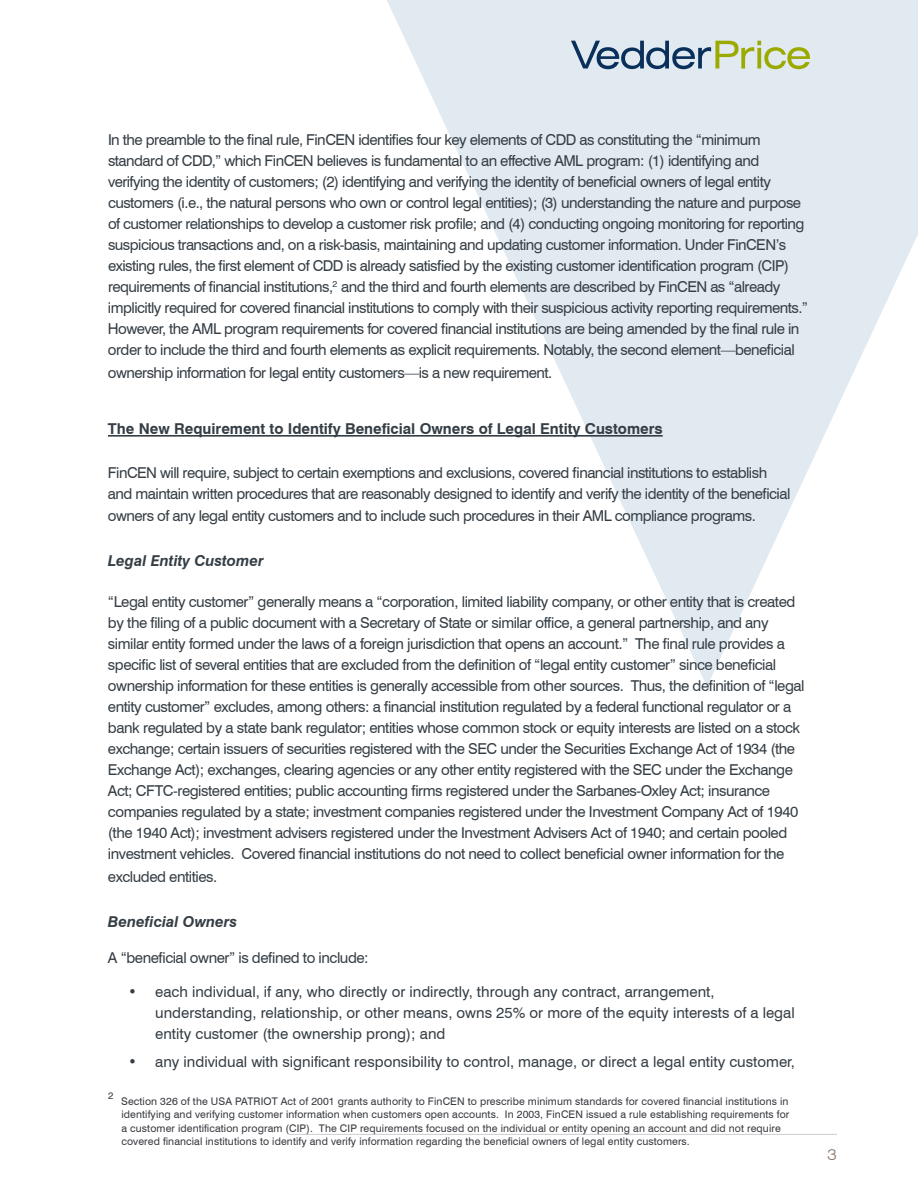
<style>
.page{position:relative;width:918px;height:1188px;background:#fff}
.page>*{position:absolute;margin:0;border:0;box-sizing:border-box;transform-origin:0 0}
.t1{font:15px/21px "Swiss 721 BT";letter-spacing:-.03em;color:#353e45}
.t2{font:15px/21px "Swiss 721 BT";color:#353e45}
.t3{font:700 15px "Swiss 721 BT";color:#353e45}
.t4{font:italic 700 15px "Swiss 721 BT";color:#353e45}
.t5{font:300 expanded 15px "Swiss 721 BT";color:#857367}
.t6{font:10.5px/13.5px "Swiss 721 BT";letter-spacing:.01em;color:#36393f}
.t7{font:9.6px "Swiss 721 BT";color:#36393f}
</style>
<div class="page">
<svg style="left:387px;top:0;width:531px;height:686px;fill:#e1eaf1"></svg>
<svg style="left:571px;top:41px;width:239px;height:28px;background:#abbbb1"></svg>
<hr style="left:288px;top:1134px;width:549px;height:1px;background:#cdcdcd">
<hr style="left:108px;top:435px;width:555px;height:2px;background:#353e45">
<p class="t1" style="left:108px;top:130px;width:702px">In the preamble to the final rule, FinCEN identifies four key elements of CDD as constituting the “minimum standard of CDD,” which FinCEN believes is fundamental to an effective AML program: (1) identifying and verifying the identity of customers; (2) identifying and verifying the identity of beneficial owners of legal entity customers (i.e., the natural persons who own or control legal entities); (3) understanding the nature and purpose of customer relationships to develop a customer risk profile; and (4) conducting ongoing monitoring for reporting suspicious transactions and, on a risk-basis, maintaining and updating customer information. Under FinCEN’s existing rules, the first element of CDD is already satisfied by the existing customer identification program (CIP) requirements of financial institutions,<sup>2</sup> and the third and fourth elements are described by FinCEN as “already implicitly required for covered financial institutions to comply with their suspicious activity reporting requirements.” However, the AML program requirements for covered financial institutions are being amended by the final rule in order to include the third and fourth elements as explicit requirements. Notably, the second element—beneficial</p>
<p class="t1" style="left:108px;top:362px;width:446px">ownership information for legal entity customers—is a new requirement.</p>
<p class="t3" style="left:108px;top:420px;width:556px">The New Requirement to Identify Beneficial Owners of Legal Entity Customers</p>
<p class="t1" style="left:108px;top:462px;width:684px">FinCEN will require, subject to certain exemptions and exclusions, covered financial institutions to establish and maintain written procedures that are reasonably designed to identify and verify the identity of the beneficial</p>
<p class="t1" style="left:108px;top:505px;width:649px">owners of any legal entity customers and to include such procedures in their AML compliance programs.</p>
<p class="t4" style="left:108px;top:552px;width:157px">Legal Entity Customer</p>
<p class="t1" style="left:108px;top:592px;width:698px">“Legal entity customer” generally means a “corporation, limited liability company, or other entity that is created by the filing of a public document with a Secretary of State or similar office, a general partnership, and any similar entity formed under the laws of a foreign jurisdiction that opens an account.” The final rule provides a specific list of several entities that are excluded from the definition of “legal entity customer” since beneficial ownership information for these entities is generally accessible from other sources. Thus, the definition of “legal entity customer” excludes, among others: a financial institution regulated by a federal functional regulator or a bank regulated by a state bank regulator; entities whose common stock or equity interests are listed on a stock exchange; certain issuers of securities registered with the SEC under the Securities Exchange Act of 1934 (the Exchange Act); exchanges, clearing agencies or any other entity registered with the SEC under the Exchange Act; CFTC-registered entities; public accounting firms registered under the Sarbanes-Oxley Act; insurance companies regulated by a state; investment companies registered under the Investment Company Act of 1940 (the 1940 Act); investment advisers registered under the Investment Advisers Act of 1940; and certain pooled investment vehicles. Covered financial institutions do not need to collect beneficial owner information for the</p>
<p class="t1" style="left:108px;top:866px;width:111px">excluded entities.</p>
<p class="t4" style="left:108px;top:913px;width:131px">Beneficial Owners</p>
<p class="t1" style="left:108px;top:947px;width:262px">A “beneficial owner” is defined to include:</p>
<p class="t2" style="left:155px;top:982px;width:641px;text-indent:-27px">• each individual, if any, who directly or indirectly, through any contract, arrangement, understanding, relationship, or other means, owns 25% or more of the equity interests of a legal entity customer (the ownership prong); and</p>
<p class="t2" style="left:128px;top:1051px;width:668px">• any individual with significant responsibility to control, manage, or direct a legal entity customer,</p>
<p class="t7" style="left:108px;top:1090px;width:7px">2</p>
<p class="t6" style="left:121px;top:1094px;width:670px">Section 326 of the USA PATRIOT Act of 2001 grants authority to FinCEN to prescribe minimum standards for covered financial institutions in identifying and verifying customer information when customers open accounts. In 2003, FinCEN issued a rule establishing requirements for a customer identification program (CIP). The CIP requirements focused on the individual or entity opening an account and did not require covered financial institutions to identify and verify information regarding the beneficial owners of legal entity customers.</p>
<p class="t5" style="left:827px;top:1146px;width:11px">3</p>
</div>
